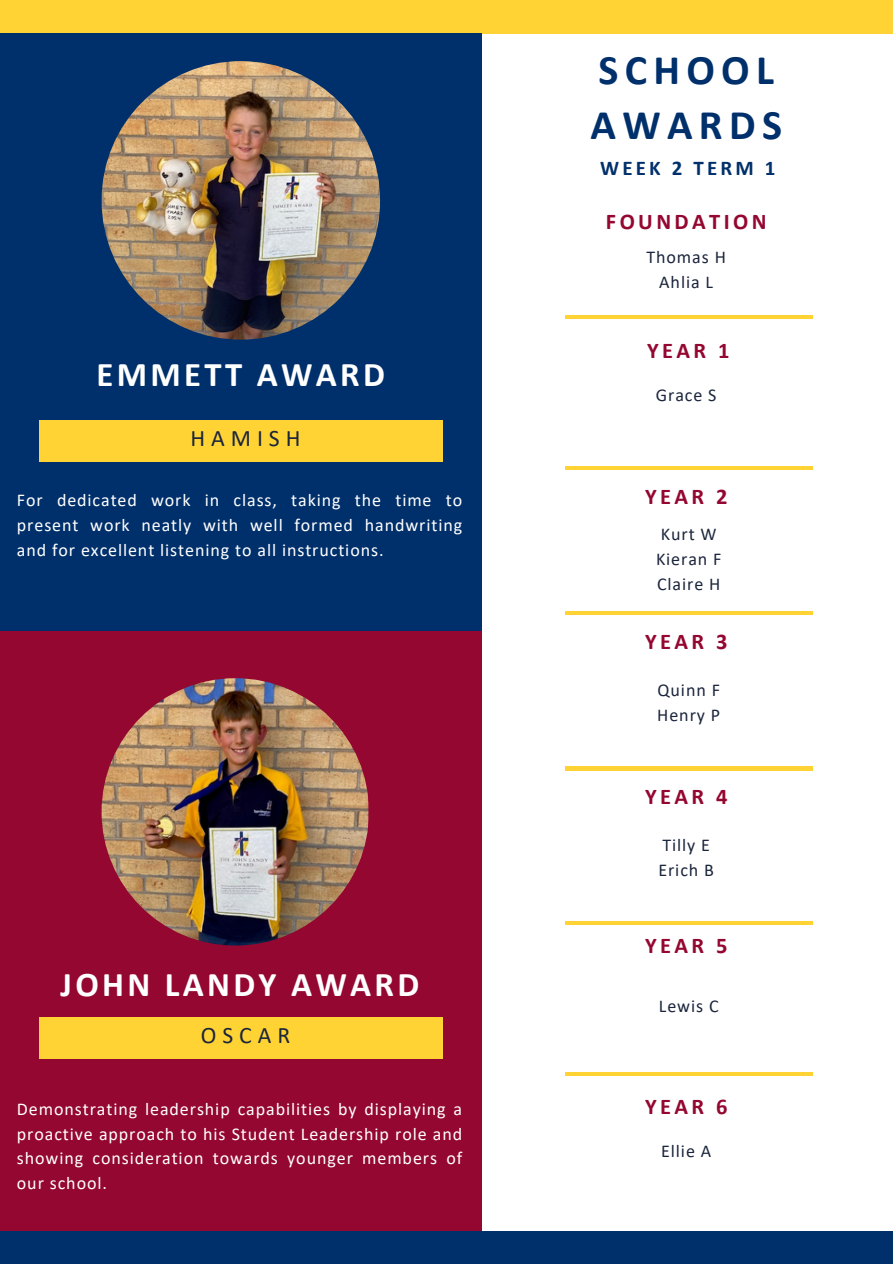
<style>
.page{position:relative;width:893px;height:1264px;background:#fff}
.page>*{position:absolute;margin:0;border:0;box-sizing:border-box;transform-origin:0 0}
.t1{font:700 42.3px/55.2px "Calibri";letter-spacing:.15em;color:#00306b}
.t2{font:700 34.8px "Calibri";letter-spacing:.095em;color:#fff}
.t3{font:23.7px "Calibri";letter-spacing:.25em;color:#1b253c}
.t4{font:700 22.5px "Calibri";letter-spacing:.15em;color:#940730}
.t5{font:700 21px "Calibri";letter-spacing:.15em;color:#00306b}
.t6{font:18px/24.8px "Calibri";letter-spacing:.05em;color:#fff;text-align:justify}
.t7{font:18px "Calibri";letter-spacing:.05em;color:#1b253c}
</style>
<div class="page">
<div style="left:0;top:0;width:892px;height:33px;background:#ffd334"></div>
<div style="left:0;top:34px;width:481px;height:601px;background:#00306b"></div>
<img style="left:102px;top:61px;width:278px;height:278px;border-radius:50%">
<div style="left:39px;top:420px;width:403px;height:42px;background:#ffd334"></div>
<div style="left:0;top:631px;width:481px;height:602px;background:#940730"></div>
<img style="left:102px;top:678px;width:267px;height:267px;border-radius:50%">
<div style="left:39px;top:1017px;width:403px;height:41px;background:#ffd334"></div>
<hr style="left:565px;top:315px;width:247px;height:4px;background:#ffd334">
<hr style="left:565px;top:466px;width:247px;height:3px;background:#ffd334">
<hr style="left:565px;top:611px;width:247px;height:4px;background:#ffd334">
<hr style="left:565px;top:766px;width:247px;height:4px;background:#ffd334">
<hr style="left:565px;top:921px;width:247px;height:4px;background:#ffd334">
<hr style="left:565px;top:1072px;width:247px;height:3px;background:#ffd334">
<div style="left:0;top:1231px;width:892px;height:32px;background:#00306b"></div>
<h1 class="t2" style="left:97px;top:359px;width:290px">EMMETT AWARD</h1>
<h3 class="t3" style="left:190px;top:428px;width:111px">HAMISH</h3>
<p class="t6" style="left:17px;top:489px;width:447px">For dedicated work in class, taking the time to present work neatly with well formed handwriting and for excellent listening to all instructions.</p>
<h4 class="t2" style="left:61px;top:970px;width:360px">JOHN LANDY AWARD</h4>
<h2 class="t3" style="left:201px;top:1025px;width:91px">OSCAR</h2>
<p class="t6" style="left:17px;top:1097px;width:447px">Demonstrating leadership capabilities by displaying a proactive approach to his Student Leadership role and showing consideration towards younger members of our school.</p>
<p class="t1" style="left:590px;top:45px;width:193px">SCHOOL<br>AWARDS</p>
<p class="t5" style="left:600px;top:159px;width:177px">WEEK 2 TERM 1</p>
<p class="t4" style="left:606px;top:212px;width:162px">FOUNDATION</p>
<h2 class="t7" style="left:646px;top:250px;width:81px">Thomas H</h2>
<p class="t7" style="left:659px;top:275px;width:55px">Ahlia L</p>
<p class="t4" style="left:647px;top:341px;width:84px">YEAR 1</p>
<h2 class="t7" style="left:655px;top:388px;width:62px">Grace S</h2>
<p class="t4" style="left:645px;top:486px;width:84px">YEAR 2</p>
<p class="t7" style="left:660px;top:527px;width:57px">Kurt W</p>
<p class="t7" style="left:656px;top:551px;width:67px">Kieran F</p>
<p class="t7" style="left:657px;top:576px;width:65px">Claire H</p>
<h2 class="t4" style="left:645px;top:632px;width:84px">YEAR 3</h2>
<p class="t7" style="left:657px;top:682px;width:64px">Quinn F</p>
<p class="t7" style="left:657px;top:707px;width:64px">Henry P</p>
<p class="t4" style="left:645px;top:787px;width:84px">YEAR 4</p>
<h2 class="t7" style="left:662px;top:837px;width:49px">Tilly E</h2>
<p class="t7" style="left:658px;top:862px;width:57px">Erich B</p>
<h1 class="t4" style="left:645px;top:936px;width:84px">YEAR 5</h1>
<h3 class="t7" style="left:658px;top:998px;width:61px">Lewis C</h3>
<p class="t4" style="left:645px;top:1097px;width:84px">YEAR 6</p>
<p class="t7" style="left:661px;top:1143px;width:52px">Ellie A</p>
</div>
